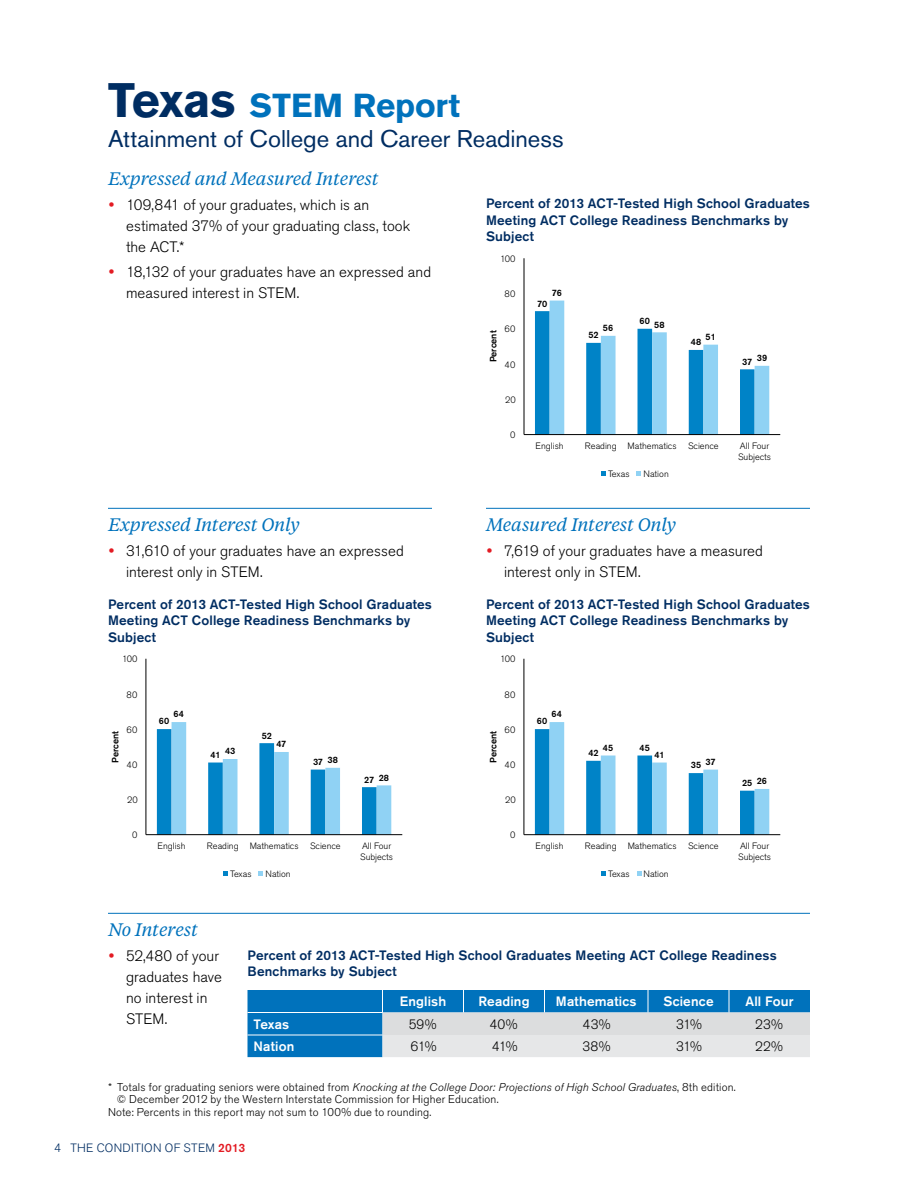
<style>
.page{position:relative;width:918px;height:1188px;background:#fff}
.page>*{position:absolute;margin:0;border:0;box-sizing:border-box;transform-origin:0 0}
.t1{font:700 33px "Akzidenz Grotesk Std";letter-spacing:.005em;color:#0072bc}
.t2{font:24px "Akzidenz Grotesk Std";color:#002d62}
.t3{font:italic 18px "Tiempos Text";letter-spacing:-.01em;color:#0072bc}
.t4{font:300 15px/21px "Akzidenz Grotesk Std";color:#000}
.t5{font:500 13.5px/16.5px "Akzidenz Grotesk Std";letter-spacing:.01em;color:#002d62}
.t6{font:500 13.5px "Akzidenz Grotesk Std";letter-spacing:.01em;color:#fff}
.t7{font:300 13.5px "Akzidenz Grotesk Std";letter-spacing:.005em;color:#000}
.t8{font:300 12px "Akzidenz Grotesk Std";letter-spacing:.03em;color:#002d62}
.t9{font:300 11.25px/12px "Akzidenz Grotesk Std";letter-spacing:.015em;color:#000}
.t10{font:300 9.15px/10.6px "Akzidenz Grotesk Std";color:#000001}
.t11{font:500 9.15px "Akzidenz Grotesk Std";color:#000001}
.s1{font-size:48px;color:#002d62}
.s2{color:#e31b23}
.s3{font-style:italic}
.s4{font-weight:500;color:#e31b23}
</style>
<div class="page">
<svg style="left:535px;top:301px;width:234px;height:133px"></svg>
<hr style="left:524px;top:258px;width:1px;height:177px;background:#000001">
<hr style="left:524px;top:434px;width:256px;height:1px;background:#000001">
<svg style="left:601px;top:471px;width:5px;height:4px"></svg>
<svg style="left:637px;top:471px;width:4px;height:4px"></svg>
<svg style="left:535px;top:722px;width:234px;height:112px"></svg>
<hr style="left:524px;top:659px;width:1px;height:176px;background:#000001">
<hr style="left:524px;top:834px;width:256px;height:1px;background:#000001">
<svg style="left:601px;top:871px;width:5px;height:4px"></svg>
<svg style="left:637px;top:871px;width:4px;height:4px"></svg>
<hr style="left:108px;top:508px;width:324px;height:1px;background:#0072bc">
<hr style="left:108px;top:913px;width:702px;height:1px;background:#0072bc">
<svg style="left:157px;top:722px;width:234px;height:112px"></svg>
<hr style="left:146px;top:659px;width:1px;height:176px;background:#000001">
<hr style="left:146px;top:834px;width:256px;height:1px;background:#000001">
<svg style="left:223px;top:871px;width:5px;height:4px"></svg>
<svg style="left:259px;top:871px;width:4px;height:4px"></svg>
<hr style="left:486px;top:508px;width:324px;height:1px;background:#0072bc">
<svg style="left:248px;top:990px;width:562px;height:67px;background:#74acd0"></svg>
<h1 class="t1" style="left:108px;top:86px;width:354px"><span class="s1">Texas</span> STEM Report</h1>
<h2 class="t2" style="left:108px;top:124px;width:457px">Attainment of College and Career Readiness</h2>
<h3 class="t3" style="left:108px;top:166px;width:272px">Expressed and Measured Interest</h3>
<p class="t4" style="left:126px;top:194px;width:286px;text-indent:-18px"><span class="s2">•</span> 109,841 of your graduates, which is an estimated 37% of your graduating class, took the ACT.*</p>
<p class="t4" style="left:126px;top:262px;width:307px;text-indent:-18px"><span class="s2">•</span> 18,132 of your graduates have an expressed and measured interest in STEM.</p>
<p class="t5" style="left:486px;top:195px;width:326px">Percent of 2013 ACT-Tested High School Graduates<br>Meeting ACT College Readiness Benchmarks by<br>Subject</p>
<p class="t10" style="left:500px;top:254px;width:17px">100</p>
<p class="t10" style="left:505px;top:289px;width:12px">80</p>
<p class="t11" style="left:552px;top:287px;width:12px">76</p>
<p class="t11" style="left:537px;top:298px;width:12px">70</p>
<p class="t11" style="left:488px;top:362px;width:33px;rotate:-90deg">Percent</p>
<p class="t10" style="left:505px;top:324px;width:12px">60</p>
<p class="t10" style="left:505px;top:359px;width:12px">40</p>
<p class="t11" style="left:603px;top:322px;width:12px">56</p>
<p class="t11" style="left:588px;top:329px;width:12px">52</p>
<p class="t11" style="left:640px;top:315px;width:12px">60</p>
<p class="t11" style="left:654px;top:319px;width:12px">58</p>
<p class="t11" style="left:705px;top:331px;width:12px">51</p>
<p class="t11" style="left:691px;top:336px;width:12px">48</p>
<p class="t11" style="left:757px;top:352px;width:12px">39</p>
<p class="t11" style="left:742px;top:356px;width:12px">37</p>
<p class="t10" style="left:505px;top:395px;width:12px">20</p>
<p class="t10" style="left:510px;top:430px;width:7px">0</p>
<p class="t10" style="left:536px;top:441px;width:30px">English</p>
<p class="t10" style="left:585px;top:441px;width:93px">Reading Mathematics</p>
<p class="t10" style="left:688px;top:441px;width:32px">Science</p>
<p class="t10" style="left:738px;top:441px;width:35px">All Four<br>Subjects</p>
<p class="t10" style="left:608px;top:469px;width:23px">Texas</p>
<p class="t10" style="left:644px;top:469px;width:27px">Nation</p>
<h3 class="t3" style="left:108px;top:513px;width:193px">Expressed Interest Only</h3>
<h3 class="t3" style="left:486px;top:513px;width:192px">Measured Interest Only</h3>
<p class="t4" style="left:126px;top:541px;width:279px;text-indent:-18px"><span class="s2">•</span> 31,610 of your graduates have an expressed interest only in STEM.</p>
<p class="t4" style="left:504px;top:541px;width:261px;text-indent:-18px"><span class="s2">•</span> 7,619 of your graduates have a measured interest only in STEM.</p>
<p class="t5" style="left:108px;top:595px;width:326px">Percent of 2013 ACT-Tested High School Graduates<br>Meeting ACT College Readiness Benchmarks by<br>Subject</p>
<p class="t5" style="left:486px;top:595px;width:326px">Percent of 2013 ACT-Tested High School Graduates<br>Meeting ACT College Readiness Benchmarks by<br>Subject</p>
<p class="t10" style="left:122px;top:654px;width:17px">100</p>
<p class="t10" style="left:500px;top:654px;width:17px">100</p>
<p class="t10" style="left:127px;top:689px;width:12px">80</p>
<p class="t10" style="left:505px;top:689px;width:12px">80</p>
<p class="t11" style="left:110px;top:763px;width:33px;rotate:-90deg">Percent</p>
<p class="t10" style="left:127px;top:724px;width:12px">60</p>
<p class="t10" style="left:127px;top:760px;width:12px">40</p>
<p class="t11" style="left:174px;top:709px;width:12px">64</p>
<p class="t11" style="left:159px;top:716px;width:12px">60</p>
<p class="t11" style="left:225px;top:746px;width:12px">43</p>
<p class="t11" style="left:210px;top:749px;width:12px">41</p>
<p class="t11" style="left:262px;top:730px;width:12px">52</p>
<p class="t11" style="left:276px;top:739px;width:11px">47</p>
<p class="t11" style="left:328px;top:754px;width:12px">38</p>
<p class="t11" style="left:313px;top:756px;width:12px">37</p>
<p class="t11" style="left:488px;top:763px;width:33px;rotate:-90deg">Percent</p>
<p class="t10" style="left:505px;top:724px;width:12px">60</p>
<p class="t10" style="left:505px;top:760px;width:12px">40</p>
<p class="t11" style="left:552px;top:709px;width:12px">64</p>
<p class="t11" style="left:537px;top:716px;width:12px">60</p>
<p class="t11" style="left:603px;top:742px;width:12px">45</p>
<p class="t11" style="left:588px;top:747px;width:12px">42</p>
<p class="t11" style="left:640px;top:742px;width:12px">45</p>
<p class="t11" style="left:654px;top:749px;width:12px">41</p>
<p class="t11" style="left:706px;top:756px;width:12px">37</p>
<p class="t11" style="left:691px;top:760px;width:12px">35</p>
<p class="t11" style="left:379px;top:772px;width:12px">28</p>
<p class="t11" style="left:364px;top:774px;width:12px">27</p>
<p class="t11" style="left:757px;top:775px;width:12px">26</p>
<p class="t11" style="left:742px;top:777px;width:12px">25</p>
<p class="t10" style="left:127px;top:795px;width:12px">20</p>
<p class="t10" style="left:505px;top:795px;width:12px">20</p>
<p class="t10" style="left:132px;top:830px;width:7px">0</p>
<p class="t10" style="left:510px;top:830px;width:7px">0</p>
<p class="t10" style="left:158px;top:841px;width:30px">English</p>
<p class="t10" style="left:207px;top:841px;width:93px">Reading Mathematics</p>
<p class="t10" style="left:310px;top:841px;width:32px">Science</p>
<p class="t10" style="left:360px;top:841px;width:35px">All Four<br>Subjects</p>
<p class="t10" style="left:536px;top:841px;width:30px">English</p>
<p class="t10" style="left:585px;top:841px;width:93px">Reading Mathematics</p>
<p class="t10" style="left:688px;top:841px;width:32px">Science</p>
<p class="t10" style="left:738px;top:841px;width:35px">All Four<br>Subjects</p>
<p class="t10" style="left:230px;top:869px;width:23px">Texas</p>
<p class="t10" style="left:266px;top:869px;width:27px">Nation</p>
<p class="t10" style="left:608px;top:869px;width:23px">Texas</p>
<p class="t10" style="left:644px;top:869px;width:27px">Nation</p>
<h3 class="t3" style="left:108px;top:918px;width:92px">No Interest</h3>
<p class="t4" style="left:126px;top:946px;width:97px;text-indent:-18px"><span class="s2">•</span> 52,480 of your graduates have no interest in<br>STEM.</p>
<p class="t5" style="left:248px;top:946px;width:531px">Percent of 2013 ACT-Tested High School Graduates Meeting ACT College Readiness<br>Benchmarks by Subject</p>
<p class="t6" style="left:400px;top:993px;width:48px">English</p>
<p class="t6" style="left:478px;top:993px;width:53px">Reading</p>
<p class="t6" style="left:556px;top:993px;width:82px">Mathematics</p>
<p class="t6" style="left:663px;top:993px;width:52px">Science</p>
<p class="t6" style="left:745px;top:993px;width:50px">All Four</p>
<p class="t6" style="left:254px;top:1016px;width:37px">Texas</p>
<p class="t7" style="left:409px;top:1017px;width:29px">59%</p>
<p class="t7" style="left:489px;top:1017px;width:30px">40%</p>
<p class="t7" style="left:583px;top:1017px;width:29px">43%</p>
<p class="t7" style="left:676px;top:1017px;width:28px">31%</p>
<p class="t7" style="left:755px;top:1017px;width:29px">23%</p>
<p class="t6" style="left:254px;top:1038px;width:42px">Nation</p>
<p class="t7" style="left:410px;top:1039px;width:28px">61%</p>
<p class="t7" style="left:492px;top:1039px;width:27px">41%</p>
<p class="t7" style="left:583px;top:1039px;width:29px">38%</p>
<p class="t7" style="left:676px;top:1039px;width:28px">31%</p>
<p class="t7" style="left:755px;top:1039px;width:29px">22%</p>
<p class="t9" style="left:117px;top:1081px;width:620px;text-indent:-9px">* Totals for graduating seniors were obtained from <span class="s3">Knocking at the College Door: Projections of High School Graduates</span>, 8th edition. © December 2012 by the Western I nterstate Commission for H igher Education.</p>
<p class="t9" style="left:108px;top:1106px;width:325px">Note: Percents in this report may not sum to 100% due to rounding.</p>
<p class="t8" style="left:54px;top:1141px;width:193px">4 The Condition of STEM <span class="s4">2013</span></p>
</div>
